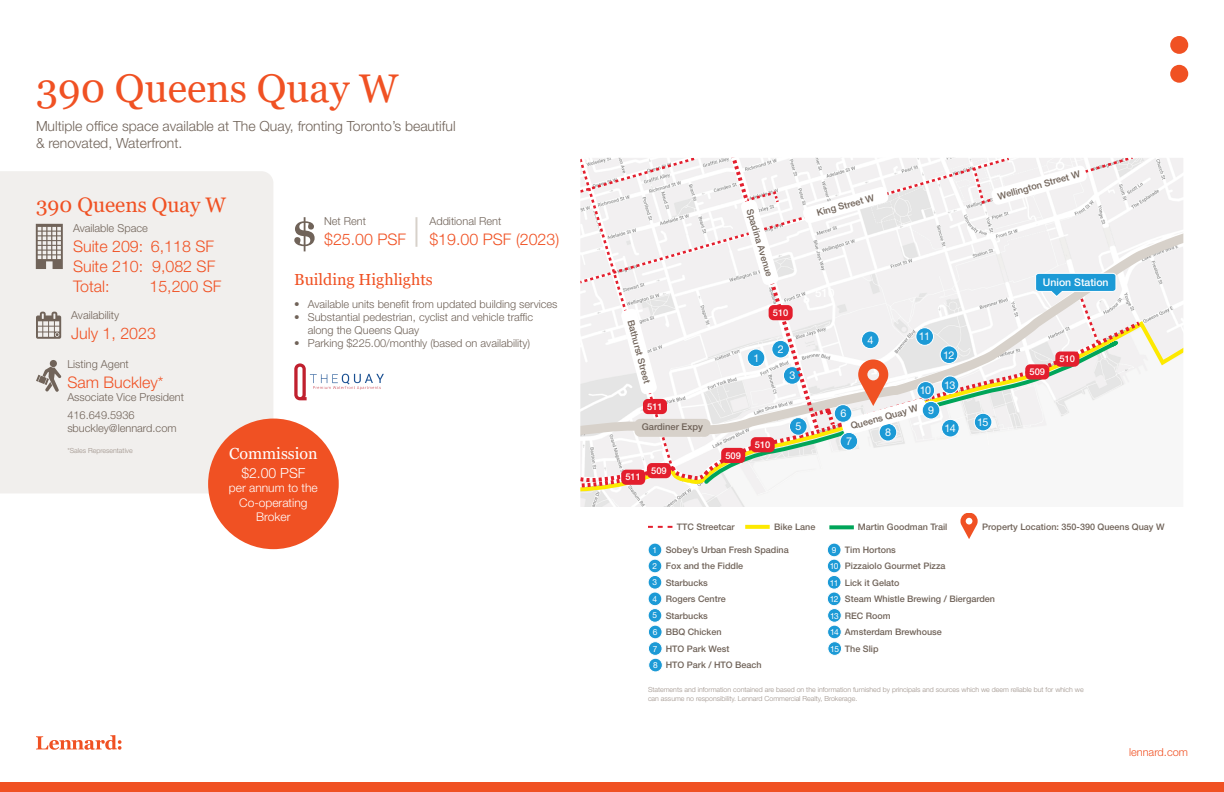
<style>
.page{position:relative;width:1224px;height:792px;background:#fff}
.page>*{position:absolute;margin:0;border:0;box-sizing:border-box;transform-origin:0 0}
.t1{font:40px "Georgia";color:#f05123}
.t2{font:21px "Georgia";color:#f05123}
.t3{font:300 16px/20px "Helvetica Neue LT Std";color:#f05123;text-align:justify}
.t4{font:16px "Georgia";color:#f05123}
.t5{font:16px "Georgia";color:#fff}
.t6{font:300 14px/16.8px "Helvetica Neue LT Std";color:#706359}
.t7{font:300 14px "Helvetica Neue LT Std";color:#fff}
.t8{font:300 12px/14.4px "Helvetica Neue LT Std";color:#fff;text-align:center}
.t9{font:300 11px/13.2px "Helvetica Neue LT Std";color:#706359}
.t10{font:300 11px "Helvetica Neue LT Std";color:#f05123}
.t11{font:10.8px/19.8px "Helvetica Neue LT Std";letter-spacing:-.05em;color:#fff;text-align:right}
.t12{font:500 10.5px "Helvetica Neue LT Std";color:#fff}
.t13{font:500 9.3px "Helvetica Neue LT Std";color:#706359}
.t14{font:500 9.3px "Helvetica Neue LT Std";color:#fff}
.t15{font:500 9px/16.5px "Helvetica Neue LT Std";color:#706359}
.t16{font:8.4px/16.4px "Helvetica Neue LT Std";letter-spacing:-.05em;color:#fff;text-align:justify}
.t17{font:300 7px/8.4px "Helvetica Neue LT Std";color:#9e928a}
</style>
<div class="page">
<div style="left:0;top:782px;width:1224px;height:10px;background:#f05123"></div>
<svg style="left:36px;top:735px;width:86px;height:15px"></svg>
<svg style="left:1170px;top:36px;width:18px;height:47px"></svg>
<div style="left:648px;top:543px;width:14px;height:14px;background:#1c9ad6;border-radius:50%"></div>
<div style="left:648px;top:543px;width:14px;height:14px;border:1px solid #fff;border-radius:50%"></div>
<div style="left:648px;top:559px;width:14px;height:14px;background:#1c9ad6;border-radius:50%"></div>
<div style="left:648px;top:559px;width:14px;height:14px;border:1px solid #fff;border-radius:50%"></div>
<div style="left:648px;top:575px;width:14px;height:14px;background:#1c9ad6;border-radius:50%"></div>
<div style="left:648px;top:575px;width:14px;height:14px;border:1px solid #fff;border-radius:50%"></div>
<div style="left:648px;top:592px;width:14px;height:14px;background:#1c9ad6;border-radius:50%"></div>
<div style="left:648px;top:592px;width:14px;height:14px;border:1px solid #fff;border-radius:50%"></div>
<div style="left:648px;top:609px;width:14px;height:13px;background:#1c9ad6;border-radius:50%"></div>
<div style="left:648px;top:608px;width:14px;height:14px;border:1px solid #fff;border-radius:50%"></div>
<div style="left:648px;top:625px;width:14px;height:14px;background:#1c9ad6;border-radius:50%"></div>
<div style="left:648px;top:625px;width:14px;height:14px;border:1px solid #fff;border-radius:50%"></div>
<div style="left:648px;top:642px;width:14px;height:13px;background:#1c9ad6;border-radius:50%"></div>
<div style="left:648px;top:642px;width:14px;height:14px;border:1px solid #fff;border-radius:50%"></div>
<svg style="left:648px;top:526px;width:24px;height:2px"></svg>
<svg style="left:745px;top:525px;width:25px;height:4px"></svg>
<svg style="left:829px;top:525px;width:25px;height:4px"></svg>
<div style="left:649px;top:658px;width:13px;height:14px;background:#1c9ad6;border-radius:50%"></div>
<div style="left:649px;top:658px;width:13px;height:14px;border:1px solid #fff;border-radius:50%"></div>
<div style="left:827px;top:543px;width:14px;height:14px;background:#1c9ad6;border-radius:50%"></div>
<div style="left:827px;top:543px;width:14px;height:14px;border:1px solid #fff;border-radius:50%"></div>
<div style="left:827px;top:559px;width:14px;height:14px;background:#1c9ad6;border-radius:50%"></div>
<div style="left:827px;top:559px;width:14px;height:14px;border:1px solid #fff;border-radius:50%"></div>
<div style="left:827px;top:575px;width:14px;height:14px;background:#1c9ad6;border-radius:50%"></div>
<div style="left:827px;top:575px;width:14px;height:14px;border:1px solid #fff;border-radius:50%"></div>
<div style="left:827px;top:592px;width:14px;height:14px;background:#1c9ad6;border-radius:50%"></div>
<div style="left:827px;top:592px;width:14px;height:14px;border:1px solid #fff;border-radius:50%"></div>
<div style="left:828px;top:609px;width:13px;height:13px;background:#1c9ad6;border-radius:50%"></div>
<div style="left:827px;top:608px;width:14px;height:14px;border:1px solid #fff;border-radius:50%"></div>
<div style="left:828px;top:625px;width:13px;height:14px;background:#1c9ad6;border-radius:50%"></div>
<div style="left:827px;top:625px;width:14px;height:14px;border:1px solid #fff;border-radius:50%"></div>
<div style="left:828px;top:642px;width:14px;height:13px;background:#1c9ad6;border-radius:50%"></div>
<div style="left:828px;top:642px;width:14px;height:14px;border:1px solid #fff;border-radius:50%"></div>
<svg style="left:960px;top:513px;width:18px;height:26px"></svg>
<img style="left:581px;top:159px;width:601px;height:347px">
<svg style="left:581px;top:440px;width:601px;height:54px"></svg>
<svg style="left:1140px;top:225px;width:42px;height:215px"></svg>
<svg style="left:294px;top:217px;width:21px;height:34px"></svg>
<hr style="left:415px;top:217px;width:2px;height:30px;background:#d7d1ca">
<svg style="left:580px;top:157px;width:560px;height:333px"></svg>
<div style="left:634px;top:419px;width:76px;height:18px;background:#d7d1ca;border-radius:6px"></div>
<div style="left:647px;top:463px;width:24px;height:15px;background:#e31e2d;border-radius:5px"></div>
<div style="left:721px;top:448px;width:24px;height:15px;background:#e31e2d;border-radius:5px"></div>
<div style="left:643px;top:399px;width:24px;height:15px;background:#e31e2d;border-radius:5px"></div>
<div style="left:751px;top:437px;width:24px;height:15px;background:#e31e2d;border-radius:5px"></div>
<svg style="left:294px;top:363px;width:90px;height:37px"></svg>
<div style="left:0;top:171px;width:273px;height:322px;background:#f1efed"></div>
<svg style="left:36px;top:224px;width:27px;height:45px"></svg>
<svg style="left:36px;top:312px;width:25px;height:27px"></svg>
<svg style="left:36px;top:360px;width:25px;height:32px"></svg>
<div style="left:208px;top:419px;width:131px;height:130px;background:#f05123;border-radius:50%"></div>
<h1 class="t1" style="left:36px;top:64px;width:364px">390 Queens Quay W</h1>
<h3 class="t6" style="left:36px;top:118px;width:421px">Multiple office space available at The Quay, fronting Toronto’s beautiful &amp; renovated, Waterfront.</h3>
<h2 class="t2" style="left:36px;top:192px;width:192px">390 Queens Quay W</h2>
<p class="t9" style="left:324px;top:214px;width:43px">Net Rent</p>
<h3 class="t3" style="left:324px;top:229px;width:84px">$25.00 PSF</h3>
<p class="t9" style="left:429px;top:214px;width:73px">Additional Rent</p>
<h3 class="t3" style="left:429px;top:229px;width:131px">$19.00 PSF (2023)</h3>
<p class="t9" style="left:73px;top:221px;width:76px">Available Space</p>
<h3 class="t3" style="left:73px;top:236px;width:144px">Suite 209: 6,118 SF Suite 210: 9,082 SF Total:</h3>
<h3 class="t4" style="left:294px;top:270px;width:140px">Building Highlights</h3>
<p class="t9" style="left:294px;top:297px;width:265px">• Available units benefit from updated building services</p>
<p class="t9" style="left:308px;top:310px;width:227px;text-indent:-13px">• Substantial pedestrian, cyclist and vehicle traffic along the Queens Quay</p>
<p class="t9" style="left:294px;top:336px;width:238px">• Parking $225.00/monthly (based on availability)</p>
<h3 class="t3" style="left:149px;top:276px;width:74px">15,200 SF</h3>
<p class="t9" style="left:71px;top:309px;width:50px">Availability</p>
<h3 class="t3" style="left:71px;top:323px;width:86px">July 1, 2023</h3>
<p class="t9" style="left:67px;top:357px;width:63px">Listing Agent</p>
<h3 class="t3" style="left:67px;top:372px;width:98px">Sam Buckley*</h3>
<p class="t9" style="left:67px;top:388px;width:118px;line-height:17.7px">Associate Vice President<br>416.649.5936</p>
<p class="t9" style="left:67px;top:421px;width:111px">sbuckley@lennard.com</p>
<p class="t17" style="left:67px;top:447px;width:67px">*Sales Representative</p>
<h3 class="t5" style="left:229px;top:443px;width:90px">Commission</h3>
<h3 class="t7" style="left:241px;top:465px;width:66px">$2.00 PSF</h3>
<h3 class="t8" style="left:229px;top:481px;width:90px">per annum to the<br>Co-operating<br>Broker</h3>
<p class="t13" style="left:636px;top:319px;width:67px;rotate:75deg">Bathurst Street</p>
<p class="t14" style="left:647px;top:401px;width:17px">511</p>
<p class="t13" style="left:642px;top:422px;width:63px">Gardiner Expy</p>
<p class="t14" style="left:651px;top:465px;width:17px">509</p>
<p class="t14" style="left:625px;top:472px;width:17px">511</p>
<p class="t13" style="left:755px;top:207px;width:72px;rotate:73deg">Spadina Avenue</p>
<p class="t11" style="left:753px;top:348px;width:7px">1</p>
<p class="t14" style="left:773px;top:307px;width:17px">510</p>
<p class="t11" style="left:778px;top:339px;width:7px">2</p>
<p class="t11" style="left:789px;top:365px;width:7px">3</p>
<p class="t11" style="left:796px;top:416px;width:7px">5</p>
<p class="t14" style="left:725px;top:450px;width:17px">509</p>
<p class="t14" style="left:755px;top:439px;width:17px">510</p>
<p class="t13" style="left:816px;top:207px;width:61px;rotate:-15deg">King Street W</p>
<p class="t11" style="left:868px;top:330px;width:7px">4</p>
<p class="t11" style="left:919px;top:326px;width:13px">11</p>
<p class="t11" style="left:920px;top:380px;width:16px">10<br>9</p>
<p class="t13" style="left:849px;top:421px;width:71px;rotate:-15deg">Queens Quay W</p>
<p class="t11" style="left:840px;top:403px;width:7px">6</p>
<p class="t11" style="left:885px;top:422px;width:7px">8</p>
<p class="t11" style="left:846px;top:431px;width:7px">7</p>
<p class="t11" style="left:943px;top:345px;width:13px">12</p>
<p class="t11" style="left:944px;top:375px;width:13px">13</p>
<p class="t11" style="left:944px;top:418px;width:13px">14</p>
<p class="t15" style="left:677px;top:519px;width:59px">TTC Streetcar</p>
<p class="t15" style="left:774px;top:519px;width:43px">Bike Lane</p>
<p class="t15" style="left:858px;top:519px;width:91px">Martin Goodman Trail</p>
<p class="t13" style="left:996px;top:191px;width:87px;rotate:-15deg">Wellington Street W</p>
<p class="t12" style="left:1043px;top:276px;width:67px">Union Station</p>
<p class="t11" style="left:977px;top:412px;width:13px">15</p>
<p class="t14" style="left:1029px;top:366px;width:17px">509</p>
<p class="t14" style="left:1060px;top:353px;width:17px">510</p>
<p class="t15" style="left:982px;top:518px;width:184px">Property Location: 350-390 Queens Quay W</p>
<p class="t16" style="left:653px;top:542px;width:6px">1<br>2<br>3<br>4<br>5<br>6<br>7</p>
<p class="t16" style="left:653px;top:657px;width:6px">8</p>
<p class="t15" style="left:666px;top:541px;width:125px">Sobey’s Urban Fresh Spadina<br>Fox and the Fiddle<br>Starbucks<br>Rogers Centre<br>Starbucks<br>BBQ Chicken<br>HTO Park West<br>HTO Park / HTO Beach</p>
<p class="t15" style="left:845px;top:541px;width:152px">Tim Hortons<br>Pizzaiolo Gourmet Pizza<br>Lick it Gelato<br>Steam Whistle Brewing / Biergarden<br>REC Room<br>Amsterdam Brewhouse<br>The Slip</p>
<p class="t16" style="left:830px;top:542px;width:11px;text-align:left">9<br>10<br>11<br>12<br>13<br>14<br>15</p>
<p class="t17" style="left:648px;top:686px;width:437px">Statements and information contained are based on the information furnished by principals and sources which we deem reliable but for which we can assume no responsibility. Lennard Commercial Realty, Brokerage.</p>
<p class="t10" style="left:1129px;top:745px;width:60px">lennard.com</p>
</div>
